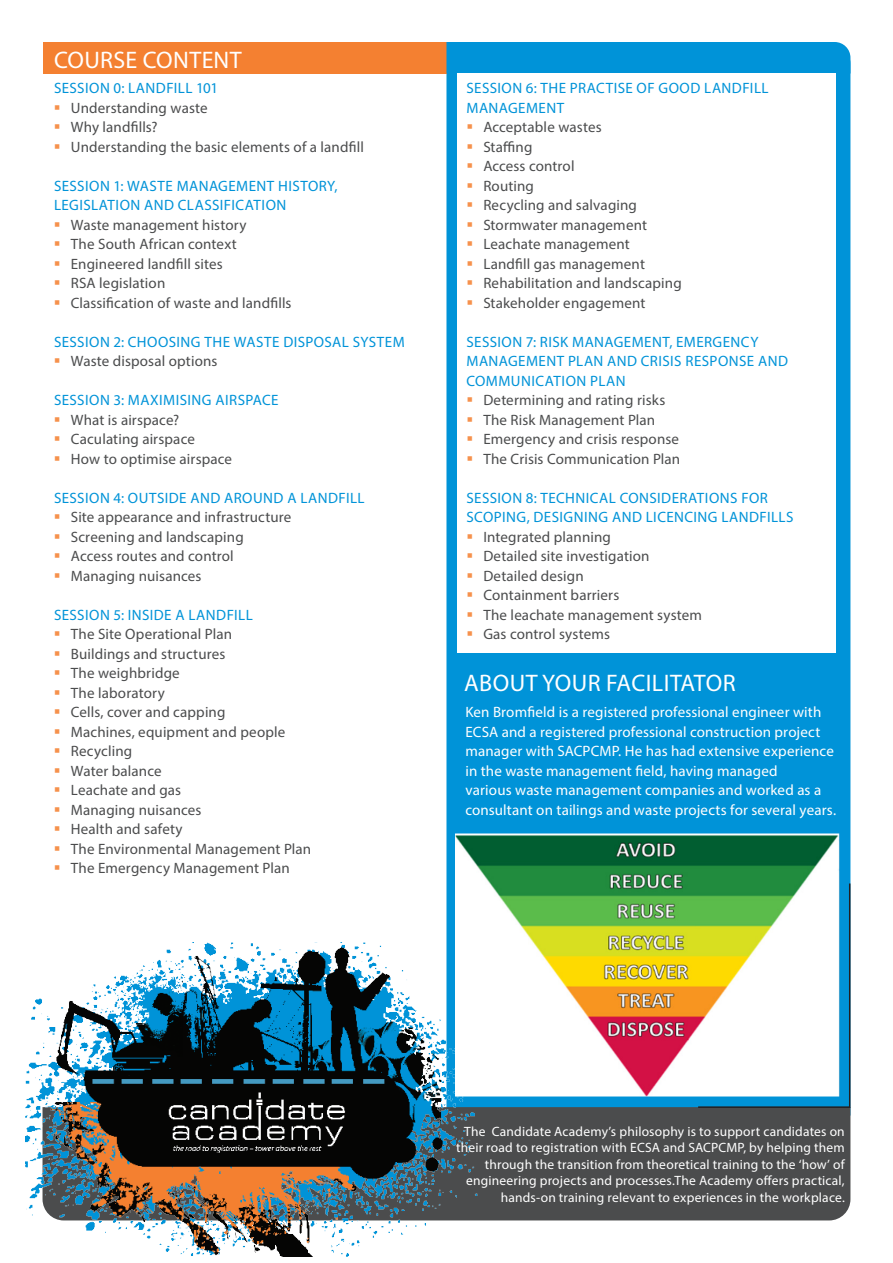
<style>
.page{position:relative;width:893px;height:1263px;background:#fff}
.page>*{position:absolute;margin:0;border:0;box-sizing:border-box;transform-origin:0 0}
.White_sub_header{font:24px "Myriad Pro";letter-spacing:.02em;color:#fff}
.t1{font:15px "Myriad Pro";letter-spacing:.01em;color:#4b4c4d}
.session{font:15px/19.5px "Myriad Pro";letter-spacing:.03em;color:#0093d8}
.white_bodi{font:15px/19.5px "Myriad Pro";letter-spacing:.01em;color:#fff}
.footnote{font:13.5px/16.5px "Myriad Pro";letter-spacing:.015em;color:#fff;text-align:right}
</style>
<div class="page">
<div style="left:446px;top:74px;width:404px;height:1033px;background:#0093d8"></div>
<div style="left:43px;top:42px;width:403px;height:32px;background:#f48031"></div>
<div style="left:446px;top:42px;width:404px;height:32px;background:#0093d8"></div>
<div style="left:491px;top:1107px;width:359px;height:113px;background:#4b4c4d"></div>
<img style="left:25px;top:943px;width:466px;height:314px">
<svg style="left:697px;top:882px;width:154px;height:227px;background:#1181b7"></svg>
<img style="left:455px;top:833px;width:388px;height:263px">
<div style="left:458px;top:74px;width:378px;height:579px;background:#fff"></div>
<p class="White_sub_header" style="left:54px;top:45px;width:189px">COURSE CONTENT</p>
<p class="session" style="left:54px;top:78px;width:166px">SESSION 0: LANDFILL 101</p>
<p class="t1" style="left:71px;top:98px;width:138px">Understanding waste</p>
<p class="t1" style="left:71px;top:118px;width:88px">Why landfills?</p>
<p class="t1" style="left:71px;top:137px;width:294px">Understanding the basic elements of a landfill</p>
<p class="session" style="left:54px;top:175px;width:285px">SESSION 1: WASTE MANAGEMENT HISTORY,<br>LEGISLATION AND CLASSIFICATION</p>
<p class="t1" style="left:71px;top:215px;width:177px">Waste management history</p>
<p class="t1" style="left:71px;top:235px;width:168px">The South African context</p>
<p class="t1" style="left:71px;top:254px;width:153px">Engineered landfill sites</p>
<p class="t1" style="left:71px;top:274px;width:96px">RSA legislation</p>
<p class="t1" style="left:71px;top:293px;width:222px">Classification of waste and landfills</p>
<p class="session" style="left:54px;top:331px;width:352px">SESSION 2: CHOOSING THE WASTE DISPOSAL SYSTEM</p>
<p class="t1" style="left:71px;top:352px;width:148px">Waste disposal options</p>
<p class="session" style="left:54px;top:390px;width:226px">SESSION 3: MAXIMISING AIRSPACE</p>
<p class="t1" style="left:71px;top:410px;width:110px">What is airspace?</p>
<p class="t1" style="left:71px;top:430px;width:125px">Caculating airspace</p>
<p class="t1" style="left:71px;top:449px;width:163px">How to optimise airspace</p>
<p class="session" style="left:54px;top:487px;width:312px">SESSION 4: OUTSIDE AND AROUND A LANDFILL</p>
<p class="t1" style="left:71px;top:508px;width:222px">Site appearance and infrastructure</p>
<p class="t1" style="left:71px;top:527px;width:174px">Screening and landscaping</p>
<p class="t1" style="left:71px;top:547px;width:164px">Access routes and control</p>
<p class="t1" style="left:71px;top:566px;width:132px">Managing nuisances</p>
<p class="session" style="left:54px;top:604px;width:200px">SESSION 5: INSIDE A LANDFILL</p>
<p class="t1" style="left:71px;top:625px;width:163px">The Site Operational Plan</p>
<p class="t1" style="left:71px;top:644px;width:156px">Buildings and structures</p>
<p class="t1" style="left:71px;top:664px;width:110px">The weighbridge</p>
<p class="t1" style="left:71px;top:683px;width:95px">The laboratory</p>
<p class="t1" style="left:71px;top:703px;width:156px">Cells, cover and capping</p>
<p class="t1" style="left:71px;top:722px;width:216px">Machines, equipment and people</p>
<p class="t1" style="left:71px;top:742px;width:63px">Recycling</p>
<p class="t1" style="left:71px;top:761px;width:92px">Water balance</p>
<p class="t1" style="left:71px;top:781px;width:112px">Leachate and gas</p>
<p class="t1" style="left:71px;top:800px;width:132px">Managing nuisances</p>
<p class="t1" style="left:71px;top:820px;width:113px">Health and safety</p>
<p class="t1" style="left:71px;top:839px;width:242px">The Environmental Management Plan</p>
<p class="t1" style="left:71px;top:859px;width:220px">The Emergency Management Plan</p>
<p class="session" style="left:466px;top:78px;width:304px">SESSION 6: THE PRACTISE OF GOOD LANDFILL<br>MANAGEMENT</p>
<p class="t1" style="left:483px;top:118px;width:120px">Acceptable wastes</p>
<p class="t1" style="left:483px;top:137px;width:51px">Staffing</p>
<p class="t1" style="left:483px;top:157px;width:93px">Access control</p>
<p class="t1" style="left:483px;top:176px;width:52px">Routing</p>
<p class="t1" style="left:483px;top:196px;width:155px">Recycling and salvaging</p>
<p class="t1" style="left:483px;top:215px;width:165px">Stormwater management</p>
<p class="t1" style="left:483px;top:235px;width:148px">Leachate management</p>
<p class="t1" style="left:483px;top:254px;width:163px">Landfill gas management</p>
<p class="t1" style="left:483px;top:274px;width:200px">Rehabilitation and landscaping</p>
<p class="t1" style="left:483px;top:293px;width:164px">Stakeholder engagement</p>
<p class="session" style="left:466px;top:331px;width:323px">SESSION 7: RISK MANAGEMENT, EMERGENCY<br>MANAGEMENT PLAN AND CRISIS RESPONSE AND<br>COMMUNICATION PLAN</p>
<p class="t1" style="left:483px;top:391px;width:183px">Determining and rating risks</p>
<p class="t1" style="left:483px;top:410px;width:173px">The Risk Management Plan</p>
<p class="t1" style="left:483px;top:430px;width:197px">Emergency and crisis response</p>
<p class="t1" style="left:483px;top:449px;width:198px">The Crisis Communication Plan</p>
<p class="session" style="left:466px;top:487px;width:329px">SESSION 8: TECHNICAL CONSIDERATIONS FOR<br>SCOPING, DESIGNING AND LICENCING LANDFILLS</p>
<p class="t1" style="left:483px;top:527px;width:129px">Integrated planning</p>
<p class="t1" style="left:483px;top:547px;width:168px">Detailed site investigation</p>
<p class="t1" style="left:483px;top:566px;width:102px">Detailed design</p>
<p class="t1" style="left:483px;top:586px;width:138px">Containment barriers</p>
<p class="t1" style="left:483px;top:605px;width:220px">The leachate management system</p>
<p class="t1" style="left:483px;top:625px;width:128px">Gas control systems</p>
<p class="White_sub_header" style="left:464px;top:668px;width:273px">ABOUT YOUR FACILITATOR</p>
<p class="white_bodi" style="left:465px;top:702px;width:372px">Ken Bromfield is a registered professional engineer with ECSA and a registered professional construction project manager with SACPCMP. He has had extensive experience in the waste management field, having managed<br>various waste management companies and worked as a consultant on tailings and waste projects for several years.</p>
<p class="footnote" style="left:456px;top:1123px;width:390px">The Candidate Academy’s philosophy is to support candidates on their road to registration with ECSA and SACPCMP, by helping them through the transition from theoretical training to the ‘how’ of engineering projects and processes.The Academy offers practical, hands-on training relevant to experiences in the workplace.</p>
</div>
